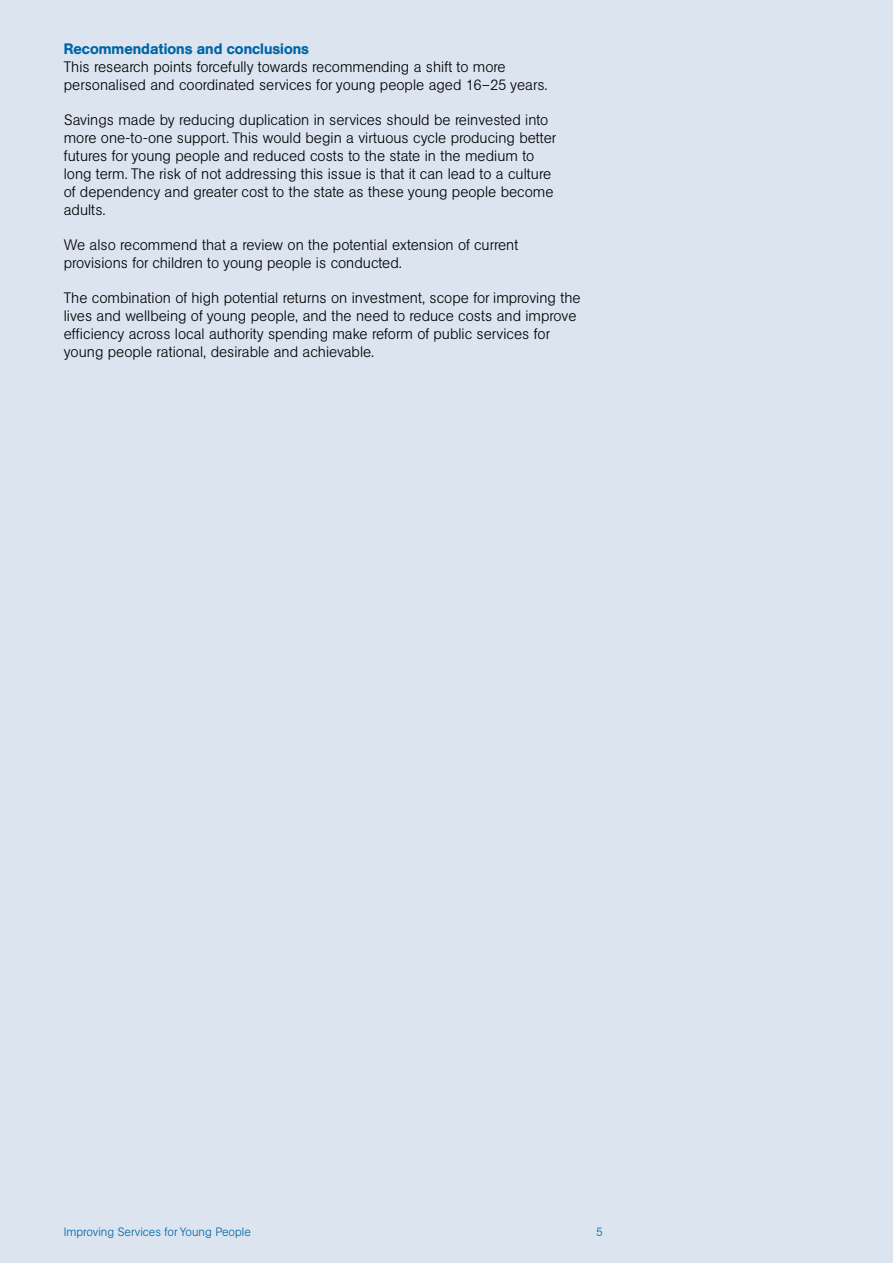
<style>
.page{position:relative;width:893px;height:1263px;background:#dce4f0}
.page>*{position:absolute;margin:0;border:0;box-sizing:border-box;transform-origin:0 0}
.t1{font:300 15px/18px "AG Book BQ";color:#000}
.Cross_head_1{font:500 15px "AG Book BQ";color:#0065a6}
.t2{font:300 12px "AG Book BQ";color:#0065a6}
</style>
<div class="page">
<p class="Cross_head_1" style="left:64px;top:40px;width:247px">Recommendations and conclusions</p>
<p class="t1" style="left:64px;top:58px;width:485px">This research points forcefully towards recommending a shift to more personalised and coordinated services for young people aged 16–25 years.</p>
<p class="t1" style="left:64px;top:111px;width:494px">Savings made by reducing duplication in services should be reinvested into more one-to-one support. This would begin a virtuous cycle producing better futures for young people and reduced costs to the state in the medium to long term. The risk of not addressing this issue is that it can lead to a culture of dependency and greater cost to the state as these young people become adults.</p>
<p class="t1" style="left:64px;top:236px;width:456px">We also recommend that a review on the potential extension of current provisions for children to young people is conducted.</p>
<p class="t1" style="left:64px;top:289px;width:518px">The combination of high potential returns on investment, scope for improving the lives and wellbeing of young people, and the need to reduce costs and improve efficiency across local authority spending make reform of public services for young people rational, desirable and achievable.</p>
<p class="t2" style="left:64px;top:1224px;width:189px">Improving Services for Young People</p>
<p class="t2" style="left:596px;top:1224px;width:8px">5</p>
</div>
